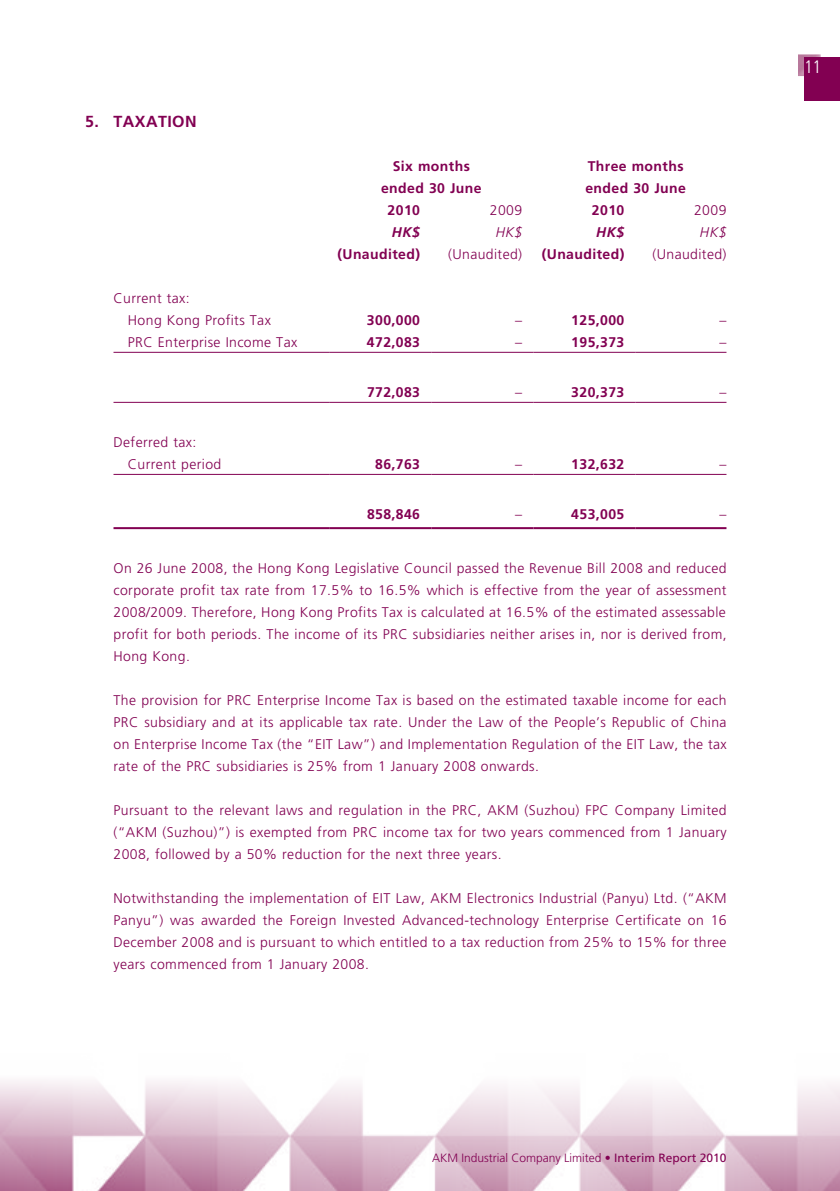
<style>
.page{position:relative;width:840px;height:1191px;background:#fff}
.page>*{position:absolute;margin:0;border:0;box-sizing:border-box;transform-origin:0 0}
.t1{font:300 condensed 18px "Frutiger LT Std";color:#fff}
.t2{font:700 16px "Frutiger LT Std";letter-spacing:.03em;color:#820052}
.t3{font:300 14px/22px "Frutiger LT Std";letter-spacing:.03em;color:#820052;text-align:justify}
.t4{font:700 14px/22px "Frutiger LT Std";letter-spacing:.03em;color:#820052;text-align:center}
.t5{font:italic 700 14px "Frutiger LT Std";color:#820052}
.t6{font:italic 300 14px "Frutiger LT Std";color:#820052}
.t7{font:300 12px "Frutiger LT Std";color:#820052}
.s1{font-weight:400}
</style>
<div class="page">
<img style="left:0;top:1080px;width:839px;height:111px">
<img style="left:798px;top:54px;width:41px;height:22px">
<div style="left:803px;top:58px;width:36px;height:43px;background:#820052"></div>
<hr style="left:113px;top:352px;width:216px;height:1px;background:#820052">
<hr style="left:329px;top:352px;width:102px;height:1px;background:#820052">
<hr style="left:431px;top:352px;width:102px;height:1px;background:#820052">
<hr style="left:533px;top:352px;width:102px;height:1px;background:#820052">
<hr style="left:635px;top:352px;width:91px;height:1px;background:#820052">
<hr style="left:113px;top:402px;width:216px;height:1px;background:#820052">
<hr style="left:329px;top:402px;width:102px;height:1px;background:#820052">
<hr style="left:431px;top:402px;width:102px;height:1px;background:#820052">
<hr style="left:533px;top:402px;width:102px;height:1px;background:#820052">
<hr style="left:635px;top:402px;width:91px;height:1px;background:#820052">
<hr style="left:113px;top:474px;width:216px;height:1px;background:#820052">
<hr style="left:329px;top:474px;width:102px;height:1px;background:#820052">
<hr style="left:431px;top:474px;width:102px;height:1px;background:#820052">
<hr style="left:533px;top:474px;width:102px;height:1px;background:#820052">
<hr style="left:635px;top:474px;width:91px;height:1px;background:#820052">
<hr style="left:113px;top:527px;width:216px;height:2px;background:#820052">
<hr style="left:329px;top:527px;width:102px;height:2px;background:#820052">
<hr style="left:431px;top:527px;width:102px;height:2px;background:#820052">
<hr style="left:533px;top:527px;width:102px;height:2px;background:#820052">
<hr style="left:635px;top:527px;width:91px;height:2px;background:#820052">
<p class="t2" style="left:85px;top:112px;width:113px">5. TAXATION</p>
<p class="t3" style="left:128px;top:287px;width:144px;text-indent:-14px">Current tax:<br>Hong Kong Profits Tax</p>
<p class="t4" style="left:381px;top:155px;width:102px">Six months ended 30 June</p>
<p class="t4" style="left:585px;top:155px;width:102px;text-align:left">Three months ended 30 June</p>
<p class="t4" style="left:387px;top:199px;width:34px">2010</p>
<p class="t3" style="left:489px;top:199px;width:34px">2009</p>
<p class="t4" style="left:591px;top:199px;width:34px">2010</p>
<p class="t3" style="left:693px;top:199px;width:34px">2009</p>
<p class="t5" style="left:392px;top:224px;width:30px">HK$</p>
<p class="t6" style="left:495px;top:224px;width:28px">HK$</p>
<p class="t5" style="left:596px;top:224px;width:30px">HK$</p>
<p class="t6" style="left:699px;top:224px;width:28px">HK$</p>
<p class="t4" style="left:337px;top:243px;width:84px">(Unaudited)</p>
<p class="t3" style="left:448px;top:243px;width:75px">(Unaudited)</p>
<p class="t4" style="left:541px;top:243px;width:84px">(Unaudited)</p>
<p class="t3" style="left:652px;top:243px;width:75px">(Unaudited)</p>
<p class="t4" style="left:367px;top:309px;width:54px">300,000</p>
<p class="t3" style="left:515px;top:309px;width:8px">–</p>
<p class="t4" style="left:571px;top:309px;width:54px">125,000</p>
<p class="t3" style="left:719px;top:309px;width:8px">–</p>
<p class="t3" style="left:128px;top:331px;width:171px">PRC Enterprise Income Tax</p>
<p class="t4" style="left:367px;top:331px;width:54px">472,083</p>
<p class="t3" style="left:515px;top:331px;width:8px">–</p>
<p class="t4" style="left:571px;top:331px;width:54px">195,373</p>
<p class="t3" style="left:719px;top:331px;width:8px">–</p>
<p class="t4" style="left:367px;top:381px;width:54px">772,083</p>
<p class="t3" style="left:515px;top:381px;width:8px">–</p>
<p class="t4" style="left:571px;top:381px;width:54px">320,373</p>
<p class="t3" style="left:719px;top:381px;width:8px">–</p>
<p class="t3" style="left:128px;top:431px;width:95px;text-indent:-14px">Deferred tax:<br>Current period</p>
<p class="t4" style="left:375px;top:453px;width:46px">86,763</p>
<p class="t3" style="left:515px;top:453px;width:8px">–</p>
<p class="t4" style="left:571px;top:453px;width:54px">132,632</p>
<p class="t3" style="left:719px;top:453px;width:8px">–</p>
<p class="t4" style="left:367px;top:503px;width:54px">858,846</p>
<p class="t3" style="left:515px;top:503px;width:8px">–</p>
<p class="t4" style="left:571px;top:503px;width:54px">453,005</p>
<p class="t3" style="left:719px;top:503px;width:8px">–</p>
<p class="t3" style="left:113px;top:557px;width:614px">On 26 June 2008, the Hong Kong Legislative Council passed the Revenue Bill 2008 and reduced corporate profit tax rate from 17.5% to 16.5% which is effective from the year of assessment 2008/2009. Therefore, Hong Kong Profits Tax is calculated at 16.5% of the estimated assessable profit for both periods. The income of its PRC subsidiaries neither arises in, nor is derived from, Hong Kong.</p>
<p class="t3" style="left:113px;top:689px;width:614px">The provision for PRC Enterprise Income Tax is based on the estimated taxable income for each PRC subsidiary and at its applicable tax rate. Under the Law of the People’s Republic of China on Enterprise Income Tax (the “EIT Law”) and Implementation Regulation of the EIT Law, the tax rate of the PRC subsidiaries is 25% from 1 January 2008 onwards.</p>
<p class="t3" style="left:113px;top:799px;width:614px">Pursuant to the relevant laws and regulation in the PRC, AKM (Suzhou) FPC Company Limited (“AKM (Suzhou)”) is exempted from PRC income tax for two years commenced from 1 January 2008, followed by a 50% reduction for the next three years.</p>
<p class="t3" style="left:113px;top:887px;width:614px">Notwithstanding the implementation of EIT Law, AKM Electronics Industrial (Panyu) Ltd. (“AKM Panyu”) was awarded the Foreign Invested Advanced-technology Enterprise Certificate on 16<br>December 2008 and is pursuant to which entitled to a tax reduction from 25% to 15% for three years commenced from 1 January 2008.</p>
<p class="t7" style="left:432px;top:1151px;width:296px">AKM Industrial Company Limited • <span class="s1">Interim Report 2010</span></p>
<p class="t1" style="left:803px;top:56px;width:19px">11</p>
</div>
